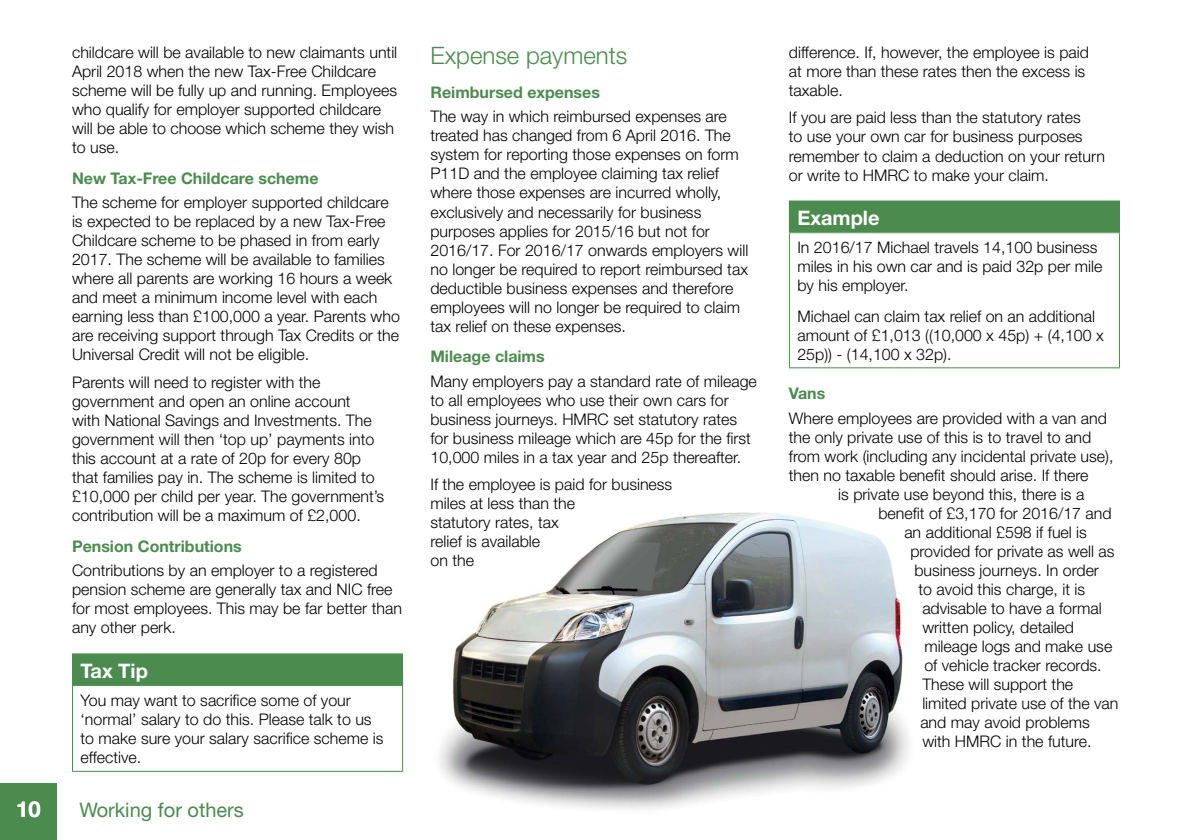
<style>
.page{position:relative;width:1191px;height:840px;background:#fff}
.page>*{position:absolute;margin:0;border:0;box-sizing:border-box;transform-origin:0 0}
.t1{font:300 24px "Helvetica Neue";color:#4b8b4e}
.t2{font:700 22px "Helvetica Neue";color:#fff}
.t3{font:20px "Helvetica Neue";color:#4b8b4e}
.t4{font:700 20px "Helvetica Neue";color:#fff}
.t5{font:300 16px/19px "Helvetica Neue";color:#000}
.t6{font:700 16px "Helvetica Neue";color:#4b8b4e}
</style>
<div class="page">
<img style="left:362px;top:512px;width:547px;height:297px">
<div style="left:72px;top:653px;width:330px;height:32px;background:#4b8b4e"></div>
<div style="left:72px;top:685px;width:330px;height:85px;background:#fff"></div>
<hr style="left:72px;top:653px;width:331px;height:1px;background:#4b8b4e">
<hr style="left:402px;top:654px;width:1px;height:30px;background:#4b8b4e">
<hr style="left:72px;top:684px;width:331px;height:1px;background:#4b8b4e">
<hr style="left:72px;top:685px;width:1px;height:85px;background:#4b8b4e">
<hr style="left:402px;top:685px;width:1px;height:85px;background:#4b8b4e">
<hr style="left:72px;top:770px;width:331px;height:1px;background:#4b8b4e">
<div style="left:789px;top:201px;width:330px;height:31px;background:#4b8b4e"></div>
<hr style="left:789px;top:200px;width:331px;height:1px;background:#4b8b4e">
<hr style="left:1119px;top:201px;width:1px;height:31px;background:#4b8b4e">
<hr style="left:789px;top:232px;width:331px;height:1px;background:#4b8b4e">
<hr style="left:789px;top:233px;width:1px;height:134px;background:#4b8b4e">
<hr style="left:1119px;top:233px;width:1px;height:134px;background:#4b8b4e">
<hr style="left:789px;top:367px;width:331px;height:1px;background:#4b8b4e">
<div style="left:0;top:782px;width:57px;height:57px;background:#4b8b4e"></div>
<p class="t5" style="left:72px;top:42px;width:327px">childcare will be available to new claimants until April 2018 when the new Tax-Free Childcare scheme will be fully up and running. Employees who qualify for employer supported childcare will be able to choose which scheme they wish to use.</p>
<p class="t6" style="left:72px;top:168px;width:248px">New Tax-Free Childcare scheme</p>
<p class="t5" style="left:72px;top:193px;width:329px">The scheme for employer supported childcare is expected to be replaced by a new Tax-Free Childcare scheme to be phased in from early 2017. The scheme will be available to families where all parents are working 16 hours a week and meet a minimum income level with each earning less than £100,000 a year. Parents who are receiving support through Tax Credits or the Universal Credit will not be eligible.</p>
<p class="t5" style="left:72px;top:372px;width:314px">Parents will need to register with the government and open an online account<br>with National Savings and Investments. The government will then ‘top up’ payments into this account at a rate of 20p for every 80p that families pay in. The scheme is limited to £10,000 per child per year. The government’s contribution will be a maximum of £2,000.</p>
<p class="t6" style="left:72px;top:535px;width:171px">Pension Contributions</p>
<p class="t5" style="left:72px;top:560px;width:331px">Contributions by an employer to a registered pension scheme are generally tax and NIC free for most employees. This may be far better than any other perk.</p>
<p class="t4" style="left:80px;top:657px;width:69px">Tax Tip</p>
<p class="t5" style="left:80px;top:690px;width:304px">You may want to sacrifice some of your ‘normal’ salary to do this. Please talk to us to make sure your salary sacrifice scheme is effective.</p>
<h2 class="t2" style="left:16px;top:795px;width:26px">10</h2>
<p class="t3" style="left:79px;top:797px;width:166px">Working for others</p>
<h1 class="t1" style="left:430px;top:41px;width:198px">Expense payments</h1>
<p class="t6" style="left:430px;top:82px;width:171px">Reimbursed expenses</p>
<p class="t5" style="left:430px;top:107px;width:319px">The way in which reimbursed expenses are treated has changed from 6 April 2016. The system for reporting those expenses on form P11D and the employee claiming tax relief where those expenses are incurred wholly, exclusively and necessarily for business purposes applies for 2015/16 but not for 2016/17. For 2016/17 onwards employers will no longer be required to report reimbursed tax deductible business expenses and therefore employees will no longer be required to claim tax relief on these expenses.</p>
<p class="t6" style="left:430px;top:346px;width:116px">Mileage claims</p>
<p class="t5" style="left:430px;top:371px;width:328px">Many employers pay a standard rate of mileage to all employees who use their own cars for business journeys. HMRC set statutory rates for business mileage which are 45p for the first 10,000 miles in a tax year and 25p thereafter.</p>
<p class="t5" style="left:430px;top:474px;width:243px">If the employee is paid for business miles at less than the<br>statutory rates, tax<br>relief is available<br>on the</p>
<p class="t5" style="left:789px;top:42px;width:301px">difference. If, however, the employee is paid at more than these rates then the excess is taxable.</p>
<p class="t5" style="left:789px;top:108px;width:317px">If you are paid less than the statutory rates<br>to use your own car for business purposes remember to claim a deduction on your return or write to HMRC to make your claim.</p>
<p class="t4" style="left:797px;top:205px;width:84px">Example</p>
<p class="t5" style="left:797px;top:238px;width:306px">In 2016/17 Michael travels 14,100 business miles in his own car and is paid 32p per mile by his employer.</p>
<p class="t5" style="left:797px;top:306px;width:308px">Michael can claim tax relief on an additional amount of £1,013 ((10,000 x 45p) + (4,100 x<br>25p)) - (14,100 x 32p).</p>
<p class="t6" style="left:789px;top:383px;width:38px">Vans</p>
<p class="t5" style="left:789px;top:408px;width:320px">Where employees are provided with a van and</p>
<p class="t5" style="left:789px;top:427px;width:304px">the only private use of this is to travel to and</p>
<p class="t5" style="left:789px;top:446px;width:326px">from work (including any incidental private use),</p>
<p class="t5" style="left:789px;top:465px;width:301px">then no taxable benefit should arise. If there</p>
<p class="t5" style="left:838px;top:483px;width:247px">is private use beyond this, there is a</p>
<p class="t5" style="left:878px;top:502px;width:235px">benefit of £3,170 for 2016/17 and</p>
<p class="t5" style="left:904px;top:521px;width:184px">an additional £598 if fuel is</p>
<p class="t5" style="left:910px;top:540px;width:206px">provided for private as well as</p>
<p class="t5" style="left:914px;top:559px;width:186px">business journeys. In order</p>
<p class="t5" style="left:918px;top:578px;width:168px">to avoid this charge, it is</p>
<p class="t5" style="left:922px;top:597px;width:181px">advisable to have a formal</p>
<p class="t5" style="left:922px;top:616px;width:153px">written policy, detailed</p>
<p class="t5" style="left:924px;top:635px;width:189px">mileage logs and make use</p>
<p class="t5" style="left:924px;top:654px;width:179px">of vehicle tracker records.</p>
<p class="t5" style="left:922px;top:673px;width:152px">These will support the</p>
<p class="t5" style="left:922px;top:692px;width:198px">limited private use of the van</p>
<p class="t5" style="left:920px;top:711px;width:171px">and may avoid problems</p>
<p class="t5" style="left:922px;top:730px;width:171px">with HMRC in the future.</p>
</div>
